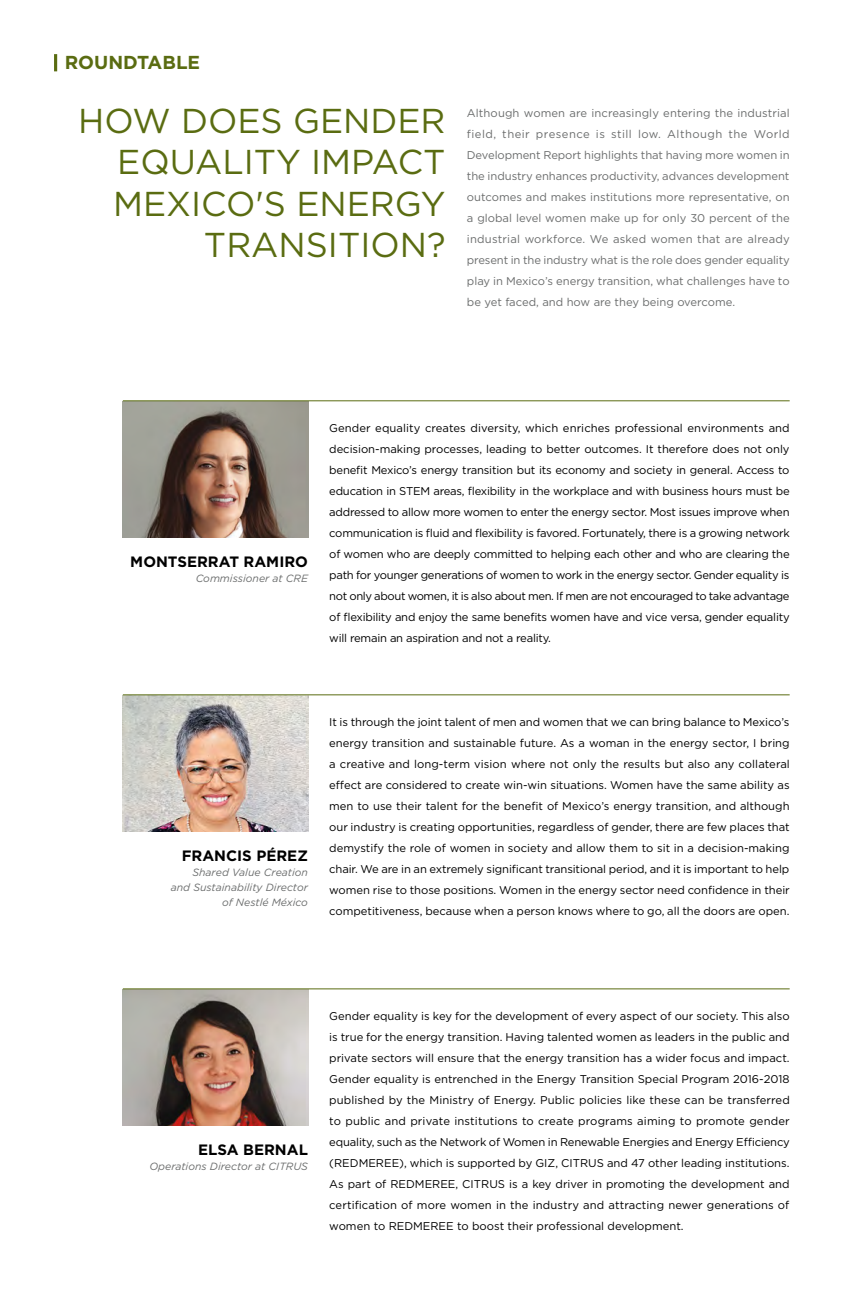
<style>
.page{position:relative;width:864px;height:1297px;background:#fff}
.page>*{position:absolute;margin:0;border:0;box-sizing:border-box;transform-origin:0 0}
.t1{font:34.5px/41.4px "Gotham";color:#5a6c11;text-align:right}
.t2{font:700 18.75px "Gotham";color:#5a6c11}
.t3{font:700 15px "Gotham";color:#000}
.t4{font:11.25px/21px "Gotham";letter-spacing:-.005em;color:#000;text-align:justify}
.t5{font:11.25px/21px "Gotham";color:#6b6d6d;text-align:justify}
.t6{font:italic 10.5px/15px "Gotham";color:#6b6d6d;text-align:right}
</style>
<div class="page">
<hr style="left:54px;top:54px;width:3px;height:17px;background:#5a6c11">
<img style="left:123px;top:402px;width:185px;height:136px">
<img style="left:123px;top:696px;width:185px;height:136px">
<img style="left:123px;top:990px;width:185px;height:136px">
<hr style="left:123px;top:401px;width:666px;height:1px;background:#5a6c11">
<hr style="left:123px;top:695px;width:666px;height:1px;background:#5a6c11">
<hr style="left:123px;top:989px;width:666px;height:1px;background:#5a6c11">
<h2 class="t2" style="left:65px;top:50px;width:137px">ROUNDTABLE</h2>
<h1 class="t1" style="left:78px;top:99px;width:369px">HOW DOES GENDER<br>EQUALITY IMPACT<br>MEXICO'S ENERGY<br>TRANSITION?</h1>
<p class="t5" style="left:466px;top:102px;width:324px">Although women are increasingly entering the industrial field, their presence is still low. Although the World Development Report highlights that having more women in the industry enhances productivity, advances development outcomes and makes institutions more representative, on a global level women make up for only 30 percent of the industrial workforce. We asked women that are already present in the industry what is the role does gender equality play in Mexico’s energy transition, what challenges have to be yet faced, and how are they being overcome.</p>
<h3 class="t3" style="left:130px;top:551px;width:179px">MONTSERRAT RAMIRO</h3>
<p class="t6" style="left:195px;top:570px;width:114px">Commissioner at CRE</p>
<p class="t4" style="left:329px;top:417px;width:462px">Gender equality creates diversity, which enriches professional environments and decision-making processes, leading to better outcomes. It therefore does not only benefit Mexico’s energy transition but its economy and society in general. Access to education in STEM areas, flexibility in the workplace and with business hours must be addressed to allow more women to enter the energy sector. Most issues improve when communication is fluid and flexibility is favored. Fortunately, there is a growing network of women who are deeply committed to helping each other and who are clearing the path for younger generations of women to work in the energy sector. Gender equality is not only about women, it is also about men. If men are not encouraged to take advantage of flexibility and enjoy the same benefits women have and vice versa, gender equality will remain an aspiration and not a reality.</p>
<h3 class="t3" style="left:182px;top:845px;width:128px">FRANCIS PÉREZ</h3>
<p class="t6" style="left:171px;top:864px;width:139px">Shared Value Creation and Sustainability Director of Nestlé México</p>
<p class="t4" style="left:329px;top:711px;width:462px">It is through the joint talent of men and women that we can bring balance to Mexico’s energy transition and sustainable future. As a woman in the energy sector, I bring a creative and long-term vision where not only the results but also any collateral effect are considered to create win-win situations. Women have the same ability as men to use their talent for the benefit of Mexico’s energy transition, and although our industry is creating opportunities, regardless of gender, there are few places that demystify the role of women in society and allow them to sit in a decision-making chair. We are in an extremely significant transitional period, and it is important to help women rise to those positions. Women in the energy sector need confidence in their competitiveness, because when a person knows where to go, all the doors are open.</p>
<h3 class="t3" style="left:198px;top:1139px;width:111px">ELSA BERNAL</h3>
<p class="t6" style="left:149px;top:1158px;width:160px">Operations Director at CITRUS</p>
<p class="t4" style="left:329px;top:1005px;width:462px">Gender equality is key for the development of every aspect of our society. This also is true for the energy transition. Having talented women as leaders in the public and private sectors will ensure that the energy transition has a wider focus and impact.<br>Gender equality is entrenched in the Energy Transition Special Program 2016-2018 published by the Ministry of Energy. Public policies like these can be transferred to public and private institutions to create programs aiming to promote gender equality, such as the Network of Women in Renewable Energies and Energy Efficiency (REDMEREE), which is supported by GIZ, CITRUS and 47 other leading institutions.<br>As part of REDMEREE, CITRUS is a key driver in promoting the development and certification of more women in the industry and attracting newer generations of women to REDMEREE to boost their professional development.</p>
</div>
